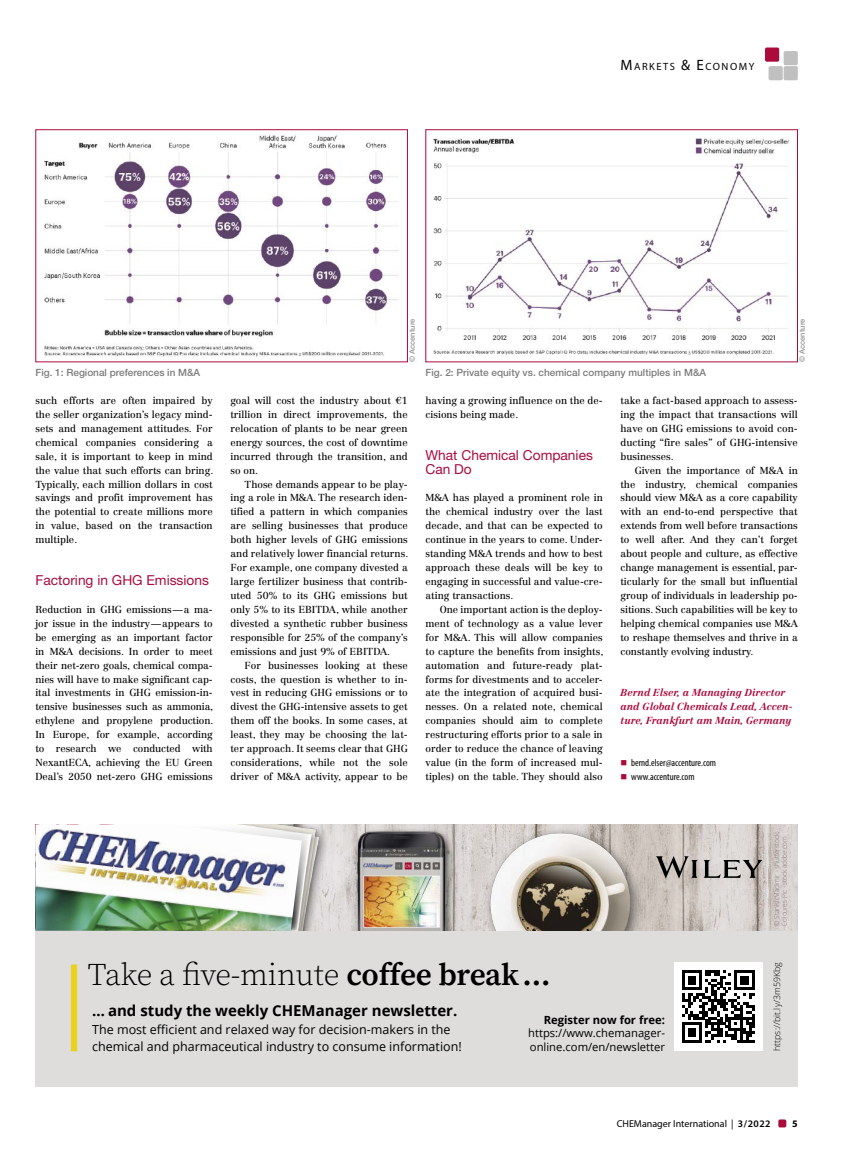
<style>
.page{position:relative;width:851px;height:1170px;background:#fff}
.page>*{position:absolute;margin:0;border:0;box-sizing:border-box;transform-origin:0 0}
.t1{font:300 31.25px "Source Serif Pro";letter-spacing:-.01em;color:#000}
.t2{font:700 15px "Open Sans";color:#000}
.t3{font:13.75px/13.9px "Helvetica Neue LT Std";color:#aa0b3b}
.t4{font:12.5px/17.5px "Open Sans";color:#000}
.t5{font:11.25px/13.8px "Open Sans";color:#000}
.t6{font:700 11.25px "Open Sans";color:#000}
.t7{font:10.5px "Myriad Pro";letter-spacing:.145em;color:#000}
.t8{font:10px/13.9px "Centennial LT Std";color:#000;text-align:justify}
.t9{font:italic 700 10px/13.9px "Centennial LT Std";color:#aa0b3b}
.t10{font:500 10px "Helvetica Neue LT Std";color:#7c7c7c}
.t11{font:condensed 10px "Myriad Pro";color:#000}
.t12{font:10px "Myriad Pro";color:#000}
.t13{font:700 10px "Myriad Pro";color:#000}
.t14{font:300 8.75px "Open Sans";letter-spacing:.01em;color:#000}
.t15{font:500 7.5px "Helvetica Neue LT Std";color:#939393}
.t16{font:300 6.88px/7.5px "Open Sans";letter-spacing:-.01em;color:#939393;scale:.94 1}
.s1{font-size:15px}
.s2{color:#aa0b3b}
.s3{font-weight:600}
</style>
<div class="page">
<img style="left:44px;top:135px;width:355px;height:221px">
<div style="left:35px;top:129px;width:372px;height:233px;border:1px solid #aa0b3b"></div>
<img style="left:434px;top:138px;width:355px;height:216px">
<div style="left:425px;top:129px;width:372px;height:233px;border:1px solid #aa0b3b"></div>
<div style="left:35px;top:824px;width:762px;height:262px;background:#dedddc"></div>
<img style="left:356px;top:824px;width:441px;height:106px">
<img style="left:310px;top:824px;width:46px;height:106px">
<svg style="left:656px;top:856px;width:106px;height:22px"></svg>
<div style="left:673px;top:961px;width:89px;height:89px;background:#fff"></div>
<svg style="left:682px;top:970px;width:72px;height:72px"></svg>
<div style="left:71px;top:964px;width:6px;height:87px;background:#ecd21c"></div>
<img style="left:472px;top:824px;width:178px;height:106px">
<svg style="left:302px;top:824px;width:8px;height:106px"></svg>
<img style="left:35px;top:824px;width:267px;height:106px">
<div style="left:778px;top:1119px;width:8px;height:8px;background:#aa0b3b;border-radius:2px"></div>
<div style="left:764px;top:47px;width:15px;height:15px;background:#aa0b3b;border-radius:2px"></div>
<div style="left:768px;top:66px;width:14px;height:14px;background:#c0c0c0;border-radius:2px"></div>
<div style="left:783px;top:51px;width:14px;height:14px;background:#c0c0c0;border-radius:2px"></div>
<div style="left:783px;top:66px;width:14px;height:14px;background:#c0c0c0;border-radius:2px"></div>
<p class="t7" style="left:620px;top:60px;width:135px"><span class="s1">M</span>ARKETS <span class="s1">&amp; E</span>CONOM Y</p>
<p class="t15" style="left:407px;top:362px;width:45px;rotate:-90deg">© Accenture</p>
<p class="t15" style="left:797px;top:362px;width:45px;rotate:-90deg">© Accenture</p>
<p class="t10" style="left:35px;top:366px;width:166px">Fig. 1: Regional preferences in M&amp;A</p>
<p class="t10" style="left:425px;top:366px;width:282px">Fig. 2: Private equity vs. chemical company multiples in M&amp;A</p>
<p class="t8" style="left:35px;top:393px;width:179px">such efforts are often impaired by the seller organization’s legacy mind&shy;sets and management attitudes. For chemical companies considering a sale, it is important to keep in mind the value that such efforts can bring.<br>Typically, each million dollars in cost savings and profit improvement has the potential to create millions more in value, based on the transaction multiple.</p>
<h3 class="t3" style="left:35px;top:573px;width:175px">Factoring in GHG Emissions</h3>
<p class="t8" style="left:35px;top:602px;width:179px">Reduction in GHG emissions—a ma&shy;jor issue in the industry—appears to be emerging as an important factor in M&amp;A decisions. In order to meet their net-zero goals, chemical compa&shy;nies will have to make significant cap&shy;ital investments in GHG emission-in&shy;tensive businesses such as ammonia, ethylene and propylene production.<br>In Europe, for example, according to research we conducted with NexantECA, achieving the EU Green Deal’s 2050 net-zero GHG emissions</p>
<p class="t8" style="left:230px;top:393px;width:179px">goal will cost the industry about €1 trillion in direct improvements, the relocation of plants to be near green energy sources, the cost of downtime incurred through the transition, and so on.</p>
<p class="t8" style="left:230px;top:477px;width:179px;text-indent:14px">Those demands appear to be play&shy;ing a role in M&amp;A. The research iden&shy;tified a pattern in which companies are selling businesses that produce both higher levels of GHG emissions and relatively lower financial returns.<br>For example, one company divested a large fertilizer business that contrib&shy;uted 50% to its GHG emissions but only 5% to its EBITDA, while another divested a synthetic rubber business responsible for 25% of the company’s emissions and just 9% of EBITDA.</p>
<p class="t8" style="left:230px;top:658px;width:179px;text-indent:14px">For businesses looking at these costs, the question is whether to in&shy;vest in reducing GHG emissions or to divest the GHG-intensive assets to get them off the books. In some cases, at least, they may be choosing the lat&shy;ter approach. It seems clear that GHG considerations, while not the sole driver of M&amp;A activity, appear to be</p>
<p class="t8" style="left:425px;top:393px;width:179px">having a growing influence on the de&shy;cisions being made.</p>
<h3 class="t3" style="left:425px;top:447px;width:169px">What Chemical Companies<br>Can Do</h3>
<p class="t8" style="left:425px;top:491px;width:179px">M&amp;A has played a prominent role in the chemical industry over the last decade, and that can be expected to continue in the years to come. Under&shy;standing M&amp;A trends and how to best approach these deals will be key to engaging in successful and value-cre&shy;ating transactions.</p>
<p class="t8" style="left:425px;top:602px;width:179px;text-indent:14px">One important action is the deploy&shy;ment of technology as a value lever for M&amp;A. This will allow companies to capture the benefits from insights, automation and future-ready plat&shy;forms for divestments and to acceler&shy;ate the integration of acquired busi&shy;nesses. On a related note, chemical companies should aim to complete restructuring efforts prior to a sale in order to reduce the chance of leaving value (in the form of increased mul&shy;tiples) on the table. They should also</p>
<p class="t8" style="left:620px;top:393px;width:179px">take a fact-based approach to assess&shy;ing the impact that transactions will have on GHG emissions to avoid con&shy;ducting “fire sales” of GHG-intensive businesses.</p>
<p class="t8" style="left:620px;top:463px;width:179px;text-indent:14px">Given the importance of M&amp;A in the industry, chemical companies should view M&amp;A as a core capability with an end-to-end perspective that extends from well before transactions to well after. And they can’t forget about people and culture, as effective change management is essential, par&shy;ticularly for the small but influential group of individuals in leadership po&shy;sitions. Such capabilities will be key to helping chemical companies use M&amp;A to reshape themselves and thrive in a constantly evolving industry.</p>
<p class="t9" style="left:620px;top:686px;width:173px">Bernd Elser, a Managing Director and Global Chemicals Lead, Accen&shy;ture, Frankfurt am Main, Germany</p>
<p class="t11" style="left:620px;top:756px;width:97px"><span class="s2">■</span> bernd.elser@accenture.com</p>
<p class="t11" style="left:620px;top:770px;width:76px"><span class="s2">■</span> www.accenture.com</p>
<p class="t16" style="left:772px;top:925px;width:101px;rotate:-90deg">© StanisicVladimir - shutterstock;<br>Coloures-Pic - stock.adobe.com</p>
<h1 class="t1" style="left:88px;top:956px;width:464px">Take a ve-minute <span class="s3">coffee break ...</span></h1>
<p class="t6" style="left:543px;top:1011px;width:123px">Register now for free:</p>
<p class="t5" style="left:528px;top:1026px;width:138px">https://www.chemanager&shy;online.com/en/newsletter</p>
<h2 class="t2" style="left:92px;top:1000px;width:366px">… and study the weekly CHEManager newsletter.</h2>
<p class="t4" style="left:92px;top:1019px;width:371px">The most efficient and relaxed way for decision-makers in the chemical and pharmaceutical industry to consume information!</p>
<p class="t14" style="left:771px;top:1051px;width:91px;rotate:-90deg">https://bit.ly/3m59Kbg</p>
<p class="t12" style="left:616px;top:1117px;width:155px">CHEManager International | <span class="s3">3/2022</span></p>
<p class="t13" style="left:792px;top:1117px;width:7px">5</p>
</div>
